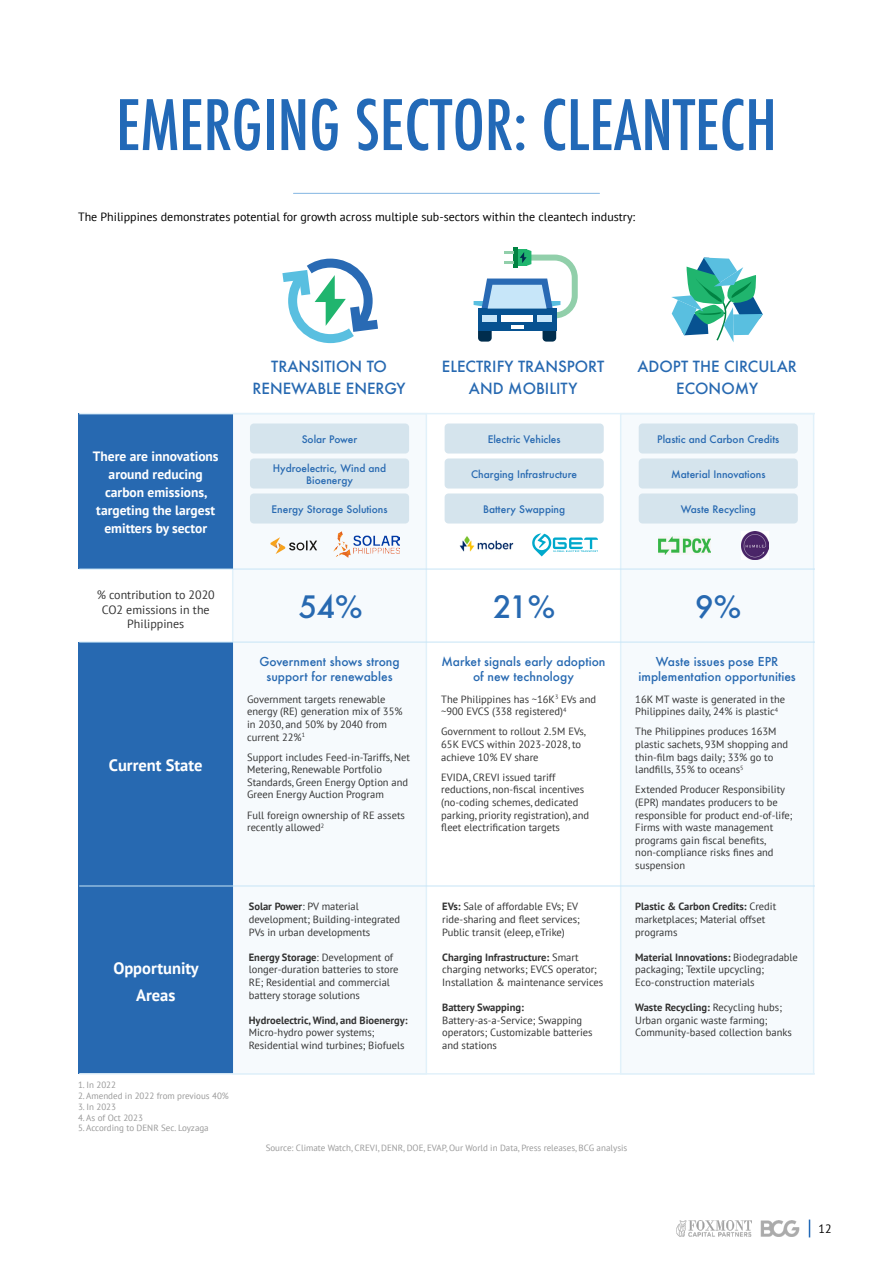
<style>
.page{position:relative;width:893px;height:1263px;background:#fff}
.page>*{position:absolute;margin:0;border:0;box-sizing:border-box;transform-origin:0 0}
.t1{font:500 condensed 67.5px "Futura";color:#2269b7}
.t2{font:500 30px "Futura";color:#2769b1}
.t3{font:700 16.5px/27.6px "PT Sans";color:#fff;text-align:center}
.t4{font:500 15px/22.5px "Futura";color:#2769b1;text-align:center}
.t5{font:700 13.5px/18px "PT Sans";color:#fff;text-align:center}
.t6{font:500 12px/15px "Futura";color:#2769b1;text-align:center}
.Body{font:12px "PT Sans";color:#000}
.t7{font:12px/14.4px "PT Sans";color:#333;text-align:center}
.t8{font:10.5px/12.6px "PT Sans";color:#333}
.t9{font:500 10.2px/12px "Futura";color:#2769b1;text-align:center}
.t10{font:9px "PT Sans";color:#999}
.s1{font-weight:700}
</style>
<div class="page">
<svg style="left:809px;top:1219px;width:1px;height:18px"></svg>
<img style="left:677px;top:1221px;width:74px;height:15px">
<img style="left:760px;top:1221px;width:39px;height:15px">
<div style="left:621px;top:414px;width:193px;height:660px;background:#f6fafd"></div>
<div style="left:620px;top:413px;width:194px;height:661px;border:2px solid #c6e4f6"></div>
<div style="left:233px;top:414px;width:193px;height:660px;background:#f6fafd"></div>
<div style="left:232px;top:413px;width:195px;height:661px;border:2px solid #c6e4f6"></div>
<div style="left:78px;top:642px;width:155px;height:432px;background:#2769b1"></div>
<div style="left:78px;top:414px;width:155px;height:155px;background:#2769b1"></div>
<hr style="left:79px;top:413px;width:736px;height:1px;background:#e2f1fa">
<hr style="left:79px;top:1073px;width:736px;height:1px;background:#e2f1fa">
<hr style="left:79px;top:642px;width:736px;height:1px;background:#c6e4f6">
<hr style="left:79px;top:886px;width:736px;height:1px;background:#c6e4f6">
<hr style="left:79px;top:569px;width:736px;height:1px;background:#c6e4f6">
<div style="left:250px;top:423px;width:159px;height:30px;background:#d5e4ed;border-radius:4px"></div>
<div style="left:250px;top:458px;width:159px;height:30px;background:#d5e4ed;border-radius:4px"></div>
<div style="left:250px;top:493px;width:159px;height:30px;background:#d5e4ed;border-radius:4px"></div>
<div style="left:445px;top:423px;width:159px;height:30px;background:#d5e4ed;border-radius:4px"></div>
<div style="left:445px;top:458px;width:159px;height:30px;background:#d5e4ed;border-radius:4px"></div>
<div style="left:445px;top:493px;width:159px;height:30px;background:#d5e4ed;border-radius:4px"></div>
<div style="left:639px;top:423px;width:159px;height:30px;background:#d5e4ed;border-radius:4px"></div>
<div style="left:639px;top:458px;width:159px;height:30px;background:#d5e4ed;border-radius:4px"></div>
<div style="left:639px;top:493px;width:159px;height:30px;background:#d5e4ed;border-radius:4px"></div>
<svg style="left:270px;top:537px;width:47px;height:17px"></svg>
<img style="left:334px;top:532px;width:65px;height:26px">
<img style="left:459px;top:536px;width:55px;height:16px">
<img style="left:658px;top:537px;width:53px;height:17px">
<img style="left:741px;top:531px;width:28px;height:28px">
<svg style="left:532px;top:533px;width:66px;height:23px"></svg>
<svg style="left:282px;top:258px;width:96px;height:86px"></svg>
<div style="left:513px;top:247px;width:5px;height:21px;background:#008342"></div>
<svg style="left:474px;top:249px;width:104px;height:93px"></svg>
<svg style="left:671px;top:258px;width:92px;height:84px"></svg>
<hr style="left:293px;top:193px;width:306px;height:1px;background:#83b5e2">
<p class="t1" style="left:116px;top:82px;width:662px">EMERGING SECTOR: CLEANTECH</p>
<p class="Body" style="left:78px;top:209px;width:559px">The Philippines demonstrates potential for growth across multiple sub-sectors within the cleantech industry:</p>
<p class="t5" style="left:93px;top:447px;width:127px">There are innovations around reducing carbon emissions, targeting the largest emitters by sector</p>
<p class="t4" style="left:253px;top:355px;width:155px">TRANSITION TO<br>RENEWABLE ENERGY</p>
<p class="t4" style="left:442px;top:355px;width:164px">ELECTRIFY TRANSPORT<br>AND MOBILITY</p>
<p class="t4" style="left:637px;top:355px;width:161px">ADOPT THE CIRCULAR<br>ECONOMY</p>
<p class="t9" style="left:302px;top:433px;width:57px">Solar Power</p>
<p class="t9" style="left:273px;top:462px;width:115px">Hydroelectric, Wind and<br>Bioenergy</p>
<p class="t9" style="left:272px;top:503px;width:117px">Energy Storage Solutions</p>
<p class="t9" style="left:488px;top:433px;width:74px">Electric Vehicles</p>
<p class="t9" style="left:471px;top:468px;width:107px">Charging Infrastructure</p>
<p class="t9" style="left:483px;top:503px;width:84px">Battery Swapping</p>
<p class="t9" style="left:657px;top:433px;width:123px">Plastic and Carbon Credits</p>
<p class="t9" style="left:671px;top:468px;width:96px">Material Innovations</p>
<p class="t9" style="left:681px;top:503px;width:77px">Waste Recycling</p>
<p class="t7" style="left:97px;top:588px;width:120px">% contribution to 2020<br>CO2 emissions in the<br>Philippines</p>
<p class="t3" style="left:109px;top:751px;width:95px">Current State</p>
<p class="t3" style="left:113px;top:954px;width:87px">Opportunity<br>Areas</p>
<p class="t10" style="left:78px;top:1079px;width:40px">1. In 2022</p>
<p class="t10" style="left:78px;top:1090px;width:152px">2. Amended in 2022 from previous 40%</p>
<p class="t10" style="left:78px;top:1101px;width:40px">3. In 2023</p>
<p class="t10" style="left:78px;top:1111px;width:66px">4. As of Oct 2023</p>
<p class="t10" style="left:78px;top:1122px;width:132px">5. According to DENR Sec. Loyzaga</p>
<p class="t2" style="left:299px;top:587px;width:65px">54%</p>
<p class="t2" style="left:493px;top:587px;width:63px">21%</p>
<p class="t2" style="left:695px;top:587px;width:47px">9%</p>
<p class="t6" style="left:259px;top:654px;width:142px">Government shows strong support for renewables</p>
<p class="t8" style="left:247px;top:692px;width:157px">Government targets renewable energy (RE) generation mix of 35% in 2030, and 50% by 2040 from current 22%<sup>1</sup></p>
<p class="t8" style="left:247px;top:750px;width:164px">Support includes Feed-in-Tariffs, Net Metering, Renewable Portfolio Standards, Green Energy Option and Green Energy Auction Program</p>
<p class="t8" style="left:247px;top:808px;width:159px">Full foreign ownership of RE assets recently allowed<sup>2</sup></p>
<p class="t8" style="left:249px;top:900px;width:153px"><span class="s1">Solar Power</span>: PV material development; Building-integrated<br>PVs in urban developments</p>
<p class="t8" style="left:249px;top:950px;width:151px"><span class="s1">Energy Storage</span>: Development of longer-duration batteries to store<br>RE; Residential and commercial battery storage solutions</p>
<p class="t8" style="left:249px;top:1013px;width:160px"><span class="s1">Hydroelectric, Wind, and Bioenergy:<br></span>Micro-hydro power systems;<br>Residential wind turbines; Biofuels</p>
<p class="t6" style="left:441px;top:654px;width:166px">Market signals early adoption of new technology</p>
<p class="t8" style="left:441px;top:692px;width:156px">The Philippines has ~16K<sup>3</sup> EVs and ~900 EVCS (338 registered)<sup>4</sup></p>
<p class="t8" style="left:441px;top:725px;width:146px">Government to rollout 2.5M EVs,<br>65K EVCS within 2023-2028, to achieve 10% EV share</p>
<p class="t8" style="left:441px;top:770px;width:149px">EVIDA, CREVI issued tariff reductions, non-fiscal incentives (no-coding schemes, dedicated parking, priority registration), and fleet electrification targets</p>
<p class="t8" style="left:442px;top:900px;width:139px"><span class="s1">EVs:</span> Sale of affordable EVs; EV ride-sharing and fleet services;<br>Public transit (eJeep, eTrike)</p>
<p class="t8" style="left:442px;top:950px;width:163px"><span class="s1">Charging Infrastructure:</span> Smart charging networks; EVCS operator;<br>Installation &amp; maintenance services</p>
<p class="t8" style="left:442px;top:1001px;width:152px"><span class="s1">Battery Swapping:<br></span>Battery-as-a-Service; Swapping operators; Customizable batteries and stations</p>
<p class="t6" style="left:638px;top:654px;width:159px">Waste issues pose EPR implementation opportunities</p>
<p class="t8" style="left:635px;top:692px;width:151px">16K MT waste is generated in the<br>Philippines daily, 24% is plastic<sup>4</sup></p>
<p class="t8" style="left:635px;top:725px;width:154px">The Philippines produces 163M plastic sachets, 93M shopping and thin-film bags daily; 33% go to landfills, 35% to oceans<sup>5</sup></p>
<p class="t8" style="left:635px;top:783px;width:159px">Extended Producer Responsibility (EPR) mandates producers to be responsible for product end-of-life;<br>Firms with waste management programs gain fiscal benefits, non-compliance risks fines and suspension</p>
<p class="t8" style="left:635px;top:900px;width:143px"><span class="s1">Plastic &amp; Carbon Credits:</span> Credit marketplaces; Material offset programs</p>
<p class="t8" style="left:635px;top:950px;width:164px"><span class="s1">Material Innovations:</span> Biodegradable packaging; Textile upcycling;<br>Eco-construction materials</p>
<p class="t8" style="left:635px;top:1001px;width:158px"><span class="s1">Waste Recycling:</span> Recycling hubs;<br>Urban organic waste farming;<br>Community-based collection banks</p>
<p class="t10" style="left:266px;top:1142px;width:363px">Source: Climate Watch, CREVI, DENR, DOE, EVAP, Our World in Data, Press releases, BCG analysis</p>
<p class="Body" style="left:818px;top:1221px;width:15px">12</p>
</div>
